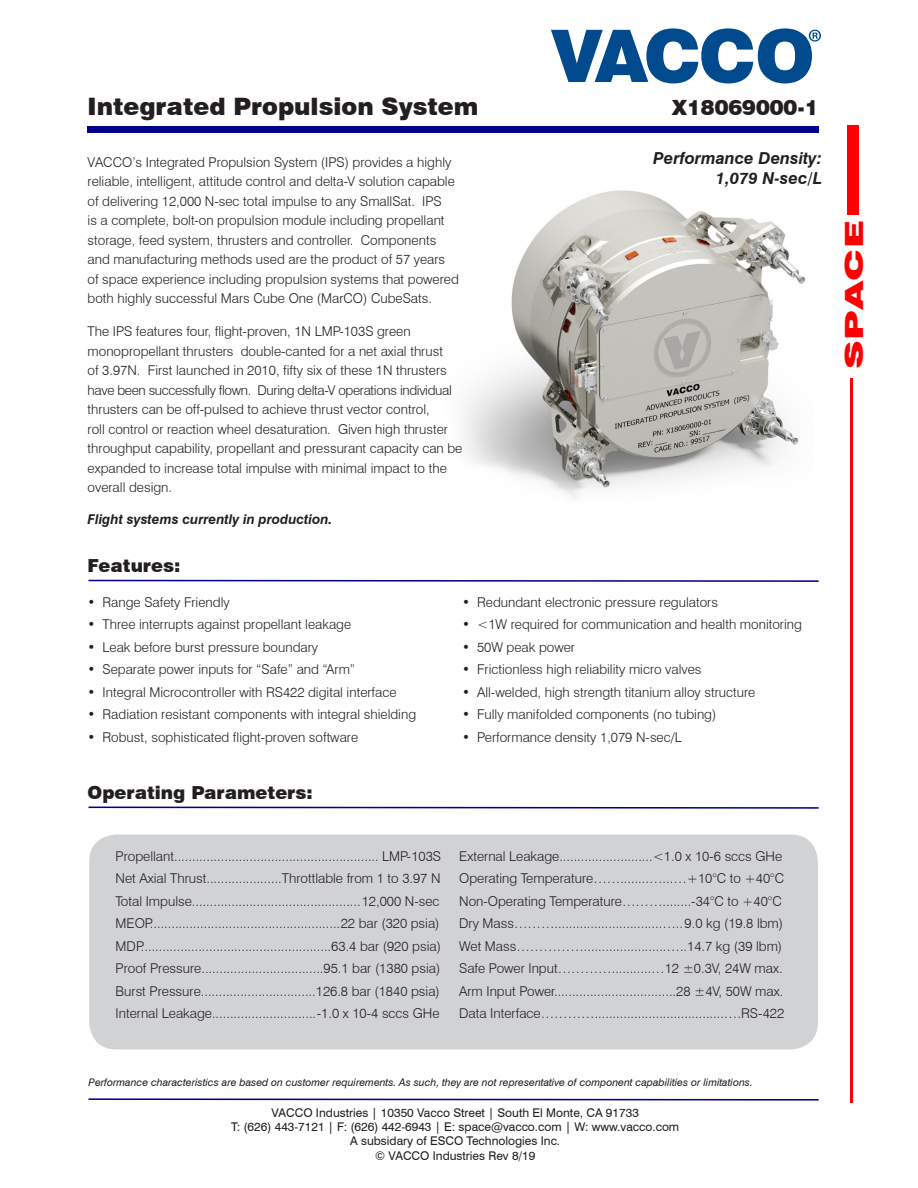
<style>
.page{position:relative;width:918px;height:1188px;background:#fff}
.page>*{position:absolute;margin:0;border:0;box-sizing:border-box;transform-origin:0 0}
.t1{font:900 25.2px "Swiss 721 BT";color:#f00;scale:1.6 1}
.t2{font:900 24px "Swiss 721 BT";color:#231f20}
.t3{font:900 21px "Swiss 721 BT";color:#231f20}
.t4{font:900 18px "Swiss 721 BT";color:#231f20}
.t5{font:italic 700 16.5px "Swiss 721 BT";color:#231f20}
.t6{font:300 13.5px/19.5px "Swiss 721 BT";color:#231f20}
.t7{font:italic 700 13.5px "Swiss 721 BT";color:#231f20}
.t8{font:12px "Swiss 721 BT";color:#231f20}
.t9{font:italic 10.5px "Swiss 721 BT";color:#231f20}
</style>
<div class="page">
<img style="left:464px;top:190px;width:342px;height:308px">
<div style="left:847px;top:125px;width:12px;height:89px;background:#f00"></div>
<hr style="left:850px;top:378px;width:3px;height:724px;background:#f00">
<svg style="left:551px;top:28px;width:270px;height:55px"></svg>
<div style="left:88px;top:127px;width:731px;height:6px;background:#00008a"></div>
<svg style="left:88px;top:580px;width:731px;height:2px"></svg>
<svg style="left:88px;top:807px;width:731px;height:2px"></svg>
<div style="left:89px;top:835px;width:729px;height:214px;background:#d1d2d4;border-radius:27px"></div>
<svg style="left:88px;top:1098px;width:731px;height:3px;background:#7c7cc2"></svg>
<p class="t2" style="left:88px;top:92px;width:392px">Integrated Propulsion System</p>
<p class="t3" style="left:672px;top:94px;width:148px">X18069000-1</p>
<p class="t5" style="left:653px;top:148px;width:170px">Performance Density:</p>
<p class="t5" style="left:716px;top:168px;width:108px">1,079 N-sec/L</p>
<p class="t6" style="left:88px;top:152px;width:373px">VACCO’s Integrated Propulsion System (IPS) provides a highly reliable, intelligent, attitude control and delta-V solution capable of delivering 12,000 N-sec total impulse to any SmallSat. IPS<br>is a complete, bolt-on propulsion module including propellant storage, feed system, thrusters and controller. Components and manufacturing methods used are the product of 57 years of space experience including propulsion systems that powered both highly successful Mars Cube One (MarCO) CubeSats.</p>
<p class="t6" style="left:88px;top:321px;width:376px">The IPS features four, flight-proven, 1N LMP-103S green monopropellant thrusters double-canted for a net axial thrust<br>of 3.97N. First launched in 2010, fifty six of these 1N thrusters have been successfully flown. During delta-V operations individual thrusters can be off-pulsed to achieve thrust vector control,<br>roll control or reaction wheel desaturation. Given high thruster throughput capability, propellant and pressurant capacity can be expanded to increase total impulse with minimal impact to the overall design.</p>
<p class="t7" style="left:88px;top:511px;width:246px">Flight systems currently in production.</p>
<p class="t4" style="left:88px;top:554px;width:94px">Features:</p>
<p class="t6" style="left:88px;top:592px;width:144px">• Range Safety Friendly</p>
<p class="t6" style="left:88px;top:615px;width:265px">• Three interrupts against propellant leakage</p>
<p class="t6" style="left:88px;top:637px;width:232px">• Leak before burst pressure boundary</p>
<p class="t6" style="left:88px;top:660px;width:269px">• Separate power inputs for “Safe” and “Arm”</p>
<p class="t6" style="left:88px;top:682px;width:311px">• Integral Microcontroller with RS422 digital interface</p>
<p class="t6" style="left:88px;top:705px;width:330px">• Radiation resistant components with integral shielding</p>
<p class="t6" style="left:88px;top:727px;width:272px">• Robust, sophisticated flight-proven software</p>
<p class="t6" style="left:462px;top:592px;width:257px">• Redundant electronic pressure regulators</p>
<p class="t6" style="left:462px;top:615px;width:341px">• &lt;1W required for communication and health monitoring</p>
<p class="t6" style="left:462px;top:637px;width:114px">• 50W peak power</p>
<p class="t6" style="left:462px;top:660px;width:241px">• Frictionless high reliability micro valves</p>
<p class="t6" style="left:462px;top:682px;width:295px">• All-welded, high strength titanium alloy structure</p>
<p class="t6" style="left:462px;top:705px;width:256px">• Fully manifolded components (no tubing)</p>
<p class="t6" style="left:462px;top:727px;width:221px">• Performance density 1,079 N-sec/L</p>
<p class="t4" style="left:88px;top:781px;width:227px">Operating Parameters:</p>
<p class="t6" style="left:116px;top:846px;width:327px">Propellant......................................................... LMP-103S</p>
<p class="t6" style="left:116px;top:867px;width:326px;line-height:22.5px">Net Axial Thrust.....................Throttlable from 1 to 3.97 N<br>Total Impulse...............................................12,000 N-sec</p>
<p class="t6" style="left:116px;top:912px;width:327px;line-height:22.5px">MEOP.....................................................22 bar (320 psia)<br>MDP.....................................................63.4 bar (920 psia)</p>
<p class="t6" style="left:116px;top:957px;width:326px;line-height:22.5px;text-align:justify">Proof Pressure..................................95.1 bar (1380 psia)<br>Burst Pressure................................126.8 bar (1840 psia)<br>Internal Leakage.............................-1.0 x 10-4 sccs GHe</p>
<p class="t6" style="left:459px;top:845px;width:326px;line-height:22.5px">External Leakage..........................&lt;1.0 x 10-6 sccs GHe<br>Operating Temperature……........…...…+10°C to +40°C</p>
<p class="t6" style="left:459px;top:890px;width:325px;line-height:22.5px">Non-Operating Temperature………........-34°C to +40°C<br>Dry Mass………..............................…..9.0 kg (19.8 lbm)</p>
<p class="t6" style="left:459px;top:936px;width:325px">Wet Mass…………….......................…..14.7 kg (39 lbm)</p>
<p class="t6" style="left:459px;top:959px;width:325px">Safe Power Input…………...........…12 ±0.3V, 24W max.</p>
<p class="t6" style="left:459px;top:981px;width:326px">Arm Input Power..................................28 ±4V, 50W max.</p>
<p class="t6" style="left:459px;top:1004px;width:327px">Data Interface…………....................................….RS-422</p>
<p class="t9" style="left:88px;top:1076px;width:666px">Performance characteristics are based on customer requirements. As such, they are not representative of component capabilities or limitations.</p>
<p class="t8" style="left:272px;top:1105px;width:369px">VACCO Industries | 10350 Vacco Street | South El Monte, CA 91733</p>
<p class="t8" style="left:231px;top:1119px;width:450px">T: (626) 443-7121 | F: (626) 442-6943 | E: space@vacco.com | W: www.vacco.com</p>
<p class="t8" style="left:350px;top:1134px;width:212px">A subsidary of ESCO Technologies Inc.</p>
<p class="t8" style="left:375px;top:1148px;width:162px">© VACCO Industries Rev 8/19</p>
<h1 class="t1" style="left:839px;top:369px;width:94px;rotate:-90deg">SPACE</h1>
</div>
